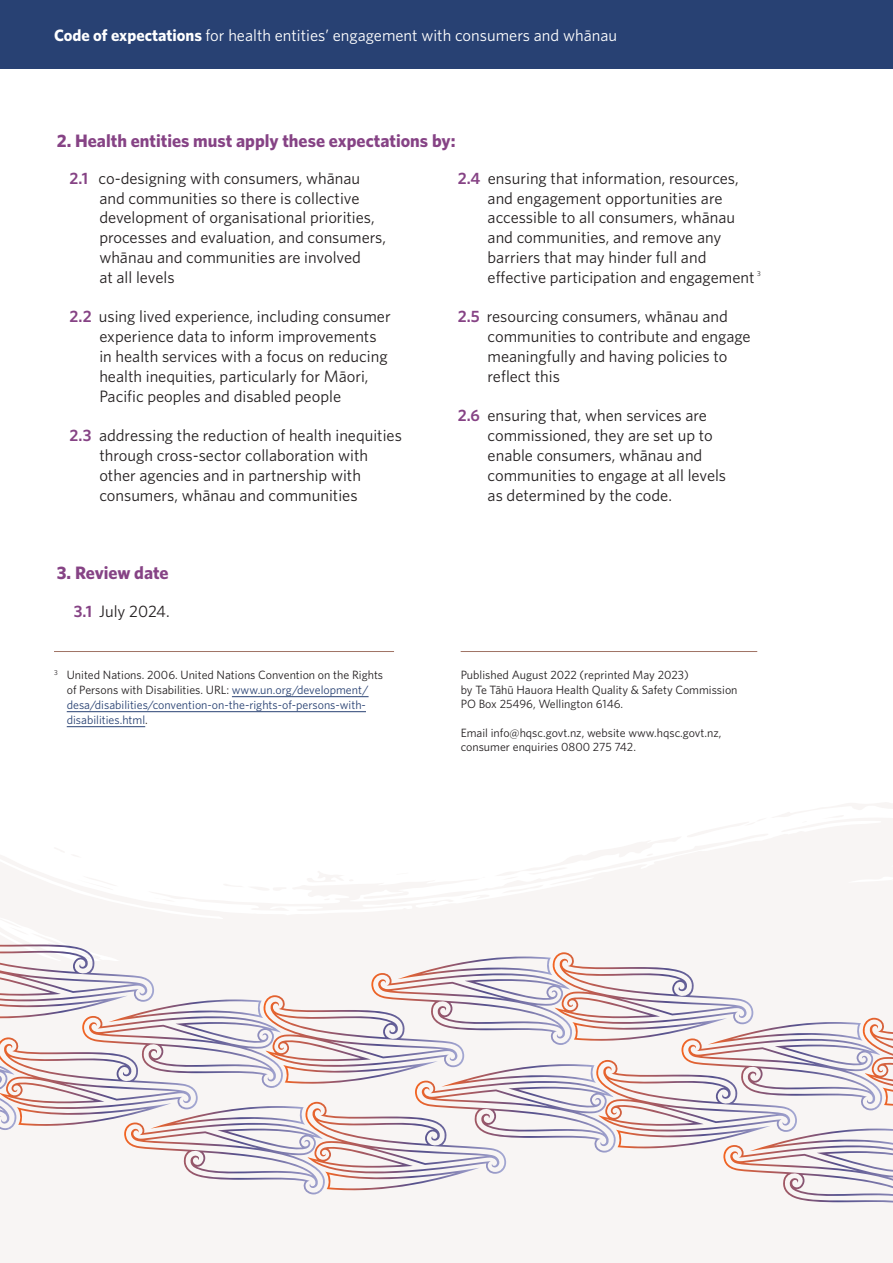
<style>
.page{position:relative;width:893px;height:1263px;background:#fff}
.page>*{position:absolute;margin:0;border:0;box-sizing:border-box;transform-origin:0 0}
.t1{font:700 18px "Whitney";color:#864385}
.t2{font:16.5px/19.8px "Whitney";color:#231f20}
.t3{font:16.5px "Whitney";color:#fff}
.t4{font:12px/14.9px "Whitney";color:#294273}
.t5{font:12px/14.4px "Whitney";color:#231f20}
.t6{font:7.05px "Whitney";color:#231f20}
.s1{font-weight:700}
.s2{font-weight:600;color:#864385}
.s3{color:#231f20}
</style>
<div class="page">
<div style="left:0;top:0;width:893px;height:68px;background:#284173"></div>
<div style="left:0;top:961px;width:893px;height:302px;background:#f8f5f4"></div>
<svg style="left:0;top:651px;width:893px;height:292px"></svg>
<svg style="left:363px;top:891px;width:46px;height:8px"></svg>
<svg style="left:77px;top:876px;width:41px;height:14px"></svg>
<svg style="left:155px;top:898px;width:20px;height:3px"></svg>
<svg style="left:223px;top:883px;width:64px;height:8px"></svg>
<svg style="left:54px;top:847px;width:28px;height:11px"></svg>
<svg style="left:0;top:917px;width:29px;height:18px"></svg>
<svg style="left:396px;top:873px;width:12px;height:1px"></svg>
<svg style="left:306px;top:871px;width:48px;height:11px"></svg>
<svg style="left:324px;top:898px;width:6px;height:2px"></svg>
<svg style="left:462px;top:801px;width:431px;height:98px"></svg>
<svg style="left:0;top:943px;width:893px;height:260px"></svg>
<p class="t3" style="left:54px;top:24px;width:565px"><span class="s1">Code of expectations</span> for health entities’ engagement with consumers and whānau</p>
<p class="t1" style="left:57px;top:129px;width:400px">2. Health entities must apply these expectations by:</p>
<p class="t2" style="left:99px;top:168px;width:288px;text-indent:-30px"><span class="s2">2.1</span> co-designing with consumers, whānau and communities so there is collective development of organisational priorities, processes and evaluation, and consumers, whānau and communities are involved<br>at all levels</p>
<p class="t2" style="left:99px;top:306px;width:293px;text-indent:-30px"><span class="s2">2.2</span> using lived experience, including consumer experience data to inform improvements in health services with a focus on reducing health inequities, particularly for Māori, Pacific peoples and disabled people</p>
<p class="t2" style="left:99px;top:425px;width:304px;text-indent:-30px"><span class="s2">2.3</span> addressing the reduction of health inequities through cross-sector collaboration with other agencies and in partnership with consumers, whānau and communities</p>
<p class="t2" style="left:488px;top:168px;width:268px;text-indent:-30px"><span class="s2">2.4</span> ensuring that information, resources, and engagement opportunities are accessible to all consumers, whānau and communities, and remove any barriers that may hinder full and effective participation and engagement</p>
<p class="t2" style="left:488px;top:306px;width:265px;text-indent:-30px"><span class="s2">2.5</span> resourcing consumers, whānau and communities to contribute and engage meaningfully and having policies to reflect this</p>
<p class="t2" style="left:488px;top:405px;width:240px;text-indent:-30px"><span class="s2">2.6</span> ensuring that, when services are commissioned, they are set up to enable consumers, whānau and communities to engage at all levels as determined by the code.</p>
<p class="t6" style="left:757px;top:269px;width:5px">3</p>
<p class="t1" style="left:57px;top:560px;width:113px">3. Review date</p>
<p class="t2" style="left:74px;top:601px;width:97px"><span class="s2">3.1</span> July 2024.</p>
<p class="t6" style="left:54px;top:668px;width:5px">3</p>
<p class="t5" style="left:461px;top:667px;width:278px">Published August 2022 (reprinted May 2023)<br>by Te Tāhū Hauora Health Quality &amp; Safety Commission<br>PO Box 25496, Wellington 6146.</p>
<p class="t5" style="left:461px;top:725px;width:262px">Email info@hqsc.govt.nz, website www.hqsc.govt.nz, consumer enquiries 0800 275 742.</p>
<p class="t4" style="left:67px;top:667px;width:318px"><span class="s3">United Nations. 2006. United Nations Convention on the Rights of Persons with Disabilities. URL:</span> www.un.org/development/ desa/disabilities/convention-on-the-rights-of-persons-with&shy;disabilities.html<span class="s3">.</span></p>
</div>
